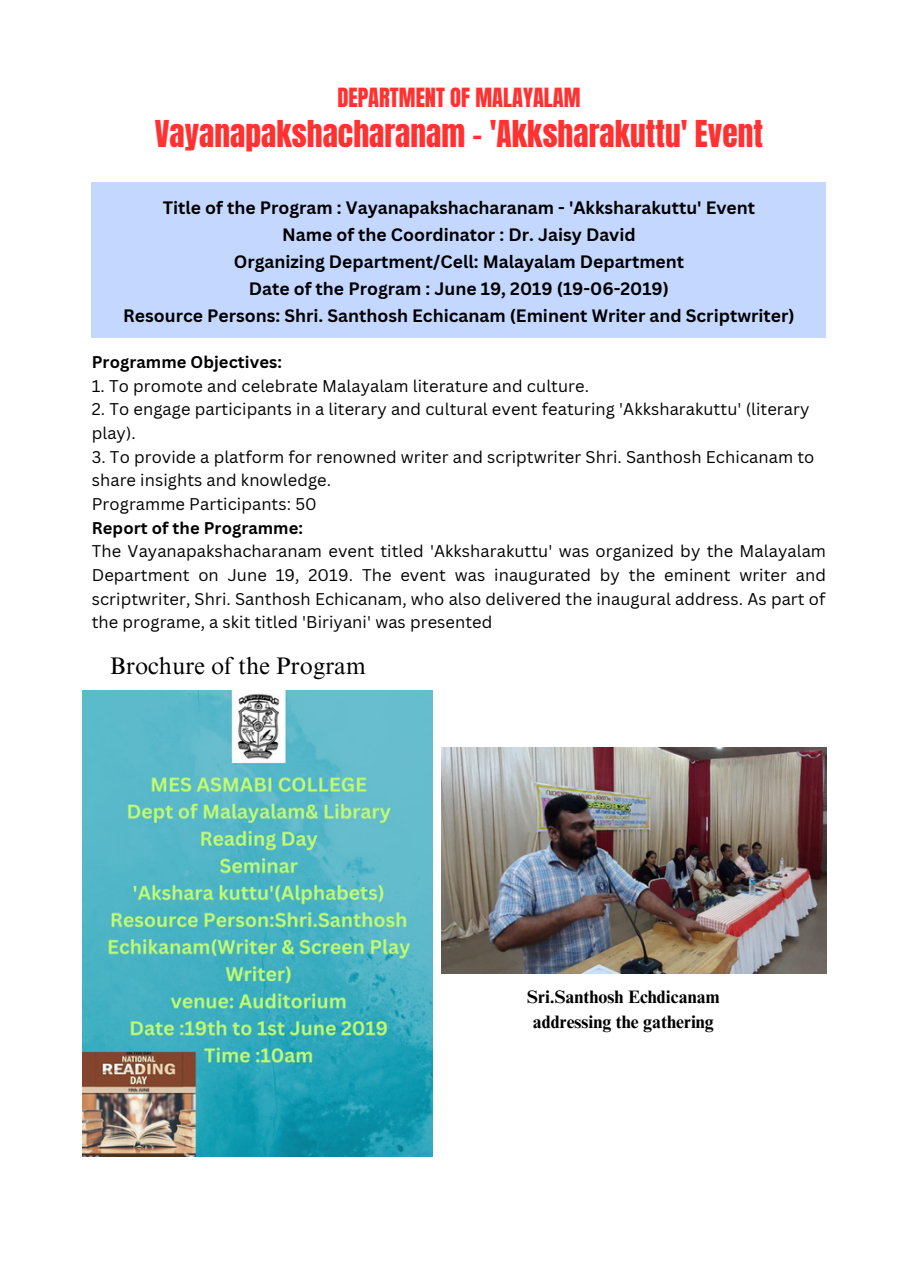
<style>
.page{position:relative;width:918px;height:1263px;background:#fff}
.page>*{position:absolute;margin:0;border:0;box-sizing:border-box;transform-origin:0 0}
.t1{font:31.5px "Anton";color:#ff3131}
.t2{font:24px "Times NRMT Pro";color:#000}
.t3{font:22.5px "Anton";color:#ff3131}
.t4{font:700 18px/24.8px "Times NRMT Pro";color:#000;text-align:center}
.t5{font:700 17.55px/27px "Canva Sans";color:#000;text-align:center}
.t6{font:16.5px/23.7px "Canva Sans";letter-spacing:.005em;color:#000;text-align:justify}
.t7{font:700 16.5px "Canva Sans";letter-spacing:.005em;color:#000}
</style>
<div class="page">
<div style="left:92px;top:183px;width:734px;height:155px;background:#c4d7ff"></div>
<img style="left:82px;top:691px;width:350px;height:465px">
<img style="left:441px;top:747px;width:385px;height:226px">
<p class="t3" style="left:337px;top:81px;width:245px">DEPARTMENT OF MALAYALAM</p>
<p class="t1" style="left:155px;top:111px;width:610px">Vayanapakshacharanam - 'Akksharakuttu' Event</p>
<p class="t5" style="left:123px;top:194px;width:673px">Title of the Program : Vayanapakshacharanam - 'Akksharakuttu' Event<br>Name of the Coordinator : Dr. Jaisy David<br>Organizing Department/Cell: Malayalam Department<br>Date of the Program : June 19, 2019 (19-06-2019)<br>Resource Persons: Shri. Santhosh Echicanam (Eminent Writer and Scriptwriter)</p>
<h1 class="t7" style="left:92px;top:350px;width:192px">Programme Objectives:</h1>
<h3 class="t6" style="left:92px;top:373px;width:499px">1. To promote and celebrate Malayalam literature and culture.</h3>
<p class="t6" style="left:92px;top:397px;width:719px">2. To engage participants in a literary and cultural event featuring 'Akksharakuttu' (literary</p>
<p class="t6" style="left:92px;top:421px;width:46px">play).</p>
<p class="t6" style="left:92px;top:444px;width:724px">3. To provide a platform for renowned writer and scriptwriter Shri. Santhosh Echicanam to</p>
<p class="t6" style="left:92px;top:468px;width:241px">share insights and knowledge.</p>
<p class="t6" style="left:92px;top:491px;width:226px">Programme Participants: 50</p>
<p class="t7" style="left:92px;top:516px;width:213px">Report of the Programme:</p>
<p class="t6" style="left:92px;top:539px;width:736px">The Vayanapakshacharanam event titled 'Akksharakuttu' was organized by the Malayalam Department on June 19, 2019. The event was inaugurated by the eminent writer and scriptwriter, Shri. Santhosh Echicanam, who also delivered the inaugural address. As part of</p>
<p class="t6" style="left:92px;top:610px;width:402px">the programe, a skit titled 'Biriyani' was presented</p>
<p class="t2" style="left:110px;top:657px;width:258px">Brochure of the Program</p>
<h3 class="t4" style="left:527px;top:986px;width:194px">Sri.Santhosh Echdicanam addressing the gathering</h3>
</div>
